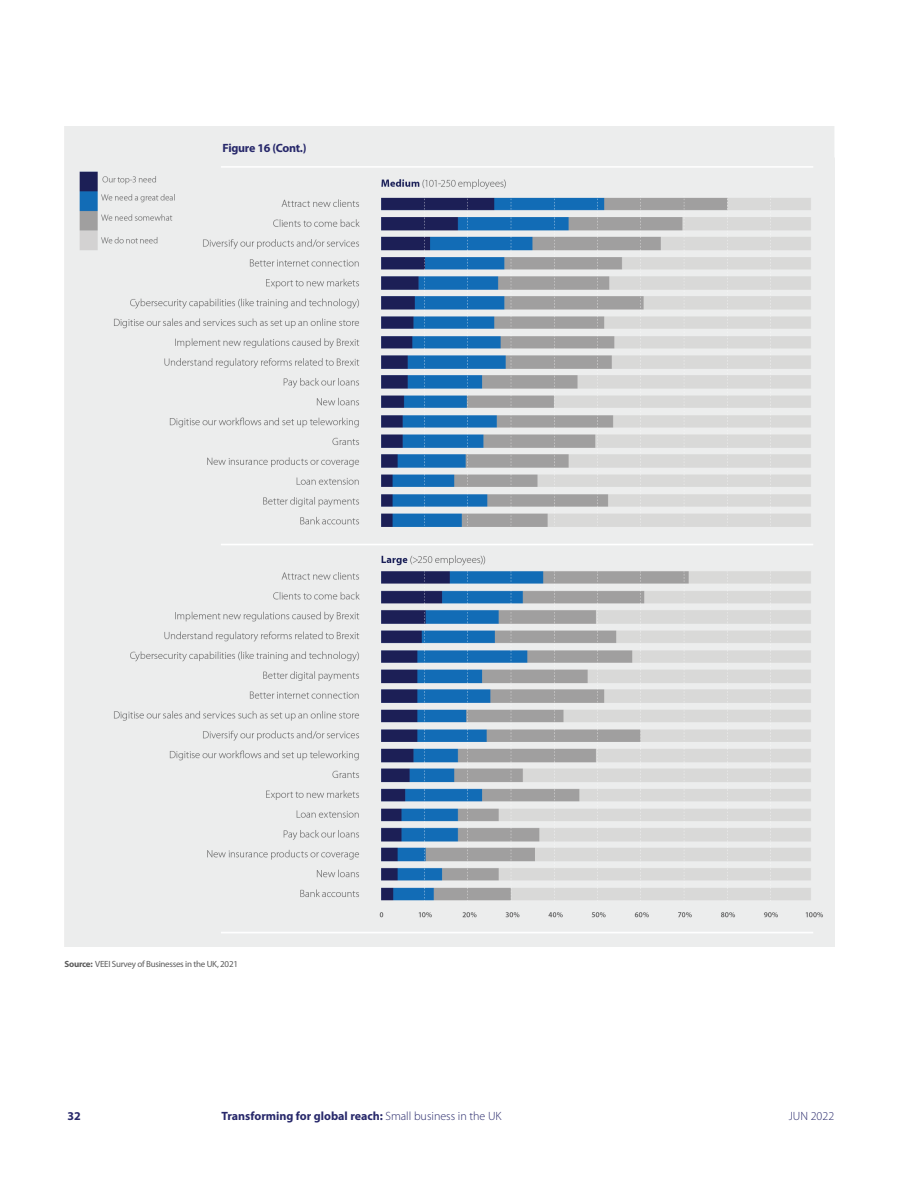
<style>
.page{position:relative;width:918px;height:1188px;background:#fff}
.page>*{position:absolute;margin:0;border:0;box-sizing:border-box;transform-origin:0 0}
.t1{font:700 12px "Myriad Pro";color:#28296b}
.t2{font:700 12px "Myriad Pro";letter-spacing:-.02em;color:#28296b}
.t3{font:300 12px "Myriad Pro";color:#28296b}
.t4{font:9px "Myriad Pro";letter-spacing:-.03em;color:#5c5c5c}
.s1{font-weight:700}
.s2{font-weight:300}
</style>
<div class="page">
<img style="left:65px;top:126px;width:769px;height:821px">
<p class="t2" style="left:223px;top:140px;width:86px">Figure 16 (Cont.)</p>
<p class="t4" style="left:65px;top:959px;width:175px"><span class="s1">Source:</span> VEEI Survey of Businesses in the UK, 2021</p>
<p class="t1" style="left:68px;top:1108px;width:15px">32</p>
<p class="t1" style="left:222px;top:1108px;width:281px">Transforming for global reach: <span class="s2">Small business in the UK</span></p>
<p class="t3" style="left:789px;top:1109px;width:47px">JUN 2022</p>
</div>
